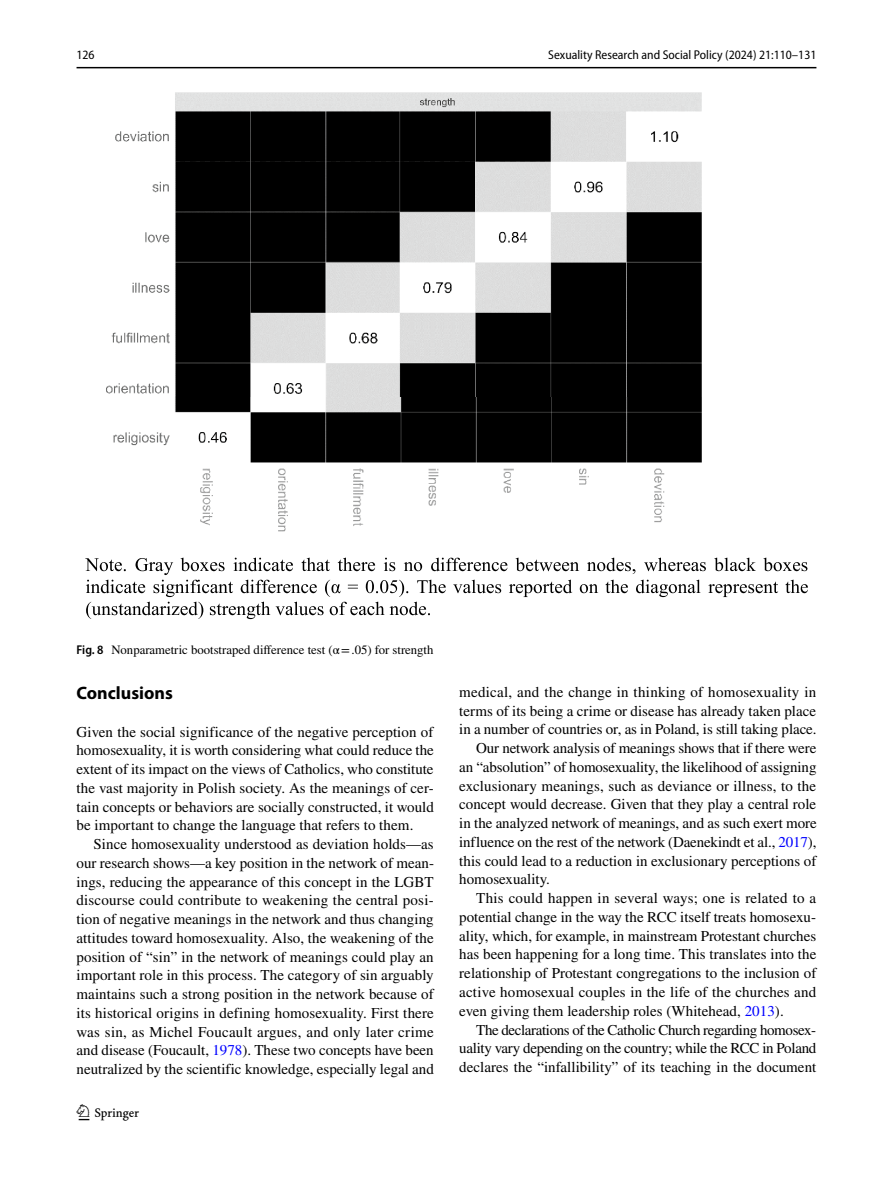
<style>
.page{position:relative;width:893px;height:1187px;background:#fff}
.page>*{position:absolute;margin:0;border:0;box-sizing:border-box;transform-origin:0 0}
.t1{font:22.5px "Springnew Regular 3";color:#000}
.t2{font:700 18px "Myriad Pro";color:#000}
.t3{font:15px/18.8px "STIX";color:#000;text-align:justify}
.t4{font:15px "STIX";letter-spacing:-.025em;color:#000}
.t5{font:15px "STIX";letter-spacing:-.02em;color:#000}
.t6{font:12.75px "STIX";color:#000}
.t7{font:semi-condensed 12.75px "Myriad Pro";color:#000}
.s1{font-family:"Myriad Pro";font-weight:600;font-stretch:semi-condensed}
.s2{color:#00f}
</style>
<div class="page">
<hr style="left:77px;top:67px;width:739px;height:1px;background:#000">
<svg style="left:85px;top:557px;width:723px;height:62px"></svg>
<img style="left:106px;top:92px;width:596px;height:440px">
<p class="t7" style="left:77px;top:48px;width:20px">126</p>
<p class="t7" style="left:548px;top:48px;width:270px">Sexuality Research and Social Policy (2024) 21:110–131</p>
<p class="t6" style="left:77px;top:641px;width:359px"><span class="s1">Fig. 8</span> Nonparametric bootstraped difference test (α=.05) for strength</p>
<p class="t2" style="left:77px;top:681px;width:98px">Conclusions</p>
<p class="t3" style="left:77px;top:723px;width:359px">Given the social significance of the negative perception of homosexuality, it is worth considering what could reduce the extent of its impact on the views of Catholics, who constitute the vast majority in Polish society. As the meanings of cer&shy;tain concepts or behaviors are socially constructed, it would be important to change the language that refers to them.</p>
<p class="t3" style="left:77px;top:835px;width:359px;text-indent:17px">Since homosexuality understood as deviation holds—as our research shows—a key position in the network of mean&shy;ings, reducing the appearance of this concept in the LGBT discourse could contribute to weakening the central posi&shy;tion of negative meanings in the network and thus changing attitudes toward homosexuality. Also, the weakening of the position of “sin” in the network of meanings could play an important role in this process. The category of sin arguably maintains such a strong position in the network because of its historical origins in defining homosexuality. First there was sin, as Michel Foucault argues, and only later crime and disease (Foucault, <span class="s2">1978</span>). These two concepts have been neutralized by the scientific knowledge, especially legal and</p>
<h1 class="t1" style="left:79px;top:1104px;width:62px">1 3</h1>
<p class="t3" style="left:459px;top:683px;width:359px">medical, and the change in thinking of homosexuality in</p>
<p class="t3" style="left:459px;top:702px;width:358px">terms of its being a crime or disease has already taken place</p>
<p class="t3" style="left:459px;top:721px;width:359px">in a number of countries or, as in Poland, is still taking place.</p>
<p class="t3" style="left:476px;top:739px;width:342px">Our network analysis of meanings shows that if there were</p>
<p class="t3" style="left:459px;top:758px;width:359px">an “absolution” of homosexuality, the likelihood of assigning</p>
<p class="t3" style="left:459px;top:777px;width:358px">exclusionary meanings, such as deviance or illness, to the</p>
<p class="t3" style="left:459px;top:796px;width:358px">concept would decrease. Given that they play a central role</p>
<p class="t3" style="left:459px;top:814px;width:359px">in the analyzed network of meanings, and as such exert more</p>
<p class="t3" style="left:459px;top:833px;width:359px">influence on the rest of the network (Daenekindt et al., <span class="s2">2017</span>),</p>
<p class="t3" style="left:459px;top:852px;width:359px">this could lead to a reduction in exclusionary perceptions of</p>
<p class="t3" style="left:459px;top:871px;width:92px">homosexuality.</p>
<p class="t3" style="left:476px;top:889px;width:341px">This could happen in several ways; one is related to a</p>
<p class="t3" style="left:459px;top:908px;width:358px">potential change in the way the RCC itself treats homosexu-</p>
<p class="t3" style="left:459px;top:927px;width:358px">ality, which, for example, in mainstream Protestant churches</p>
<p class="t3" style="left:459px;top:946px;width:359px">has been happening for a long time. This translates into the</p>
<p class="t3" style="left:459px;top:964px;width:359px">relationship of Protestant congregations to the inclusion of</p>
<p class="t3" style="left:459px;top:983px;width:359px">active homosexual couples in the life of the churches and</p>
<p class="t3" style="left:459px;top:1002px;width:326px">even giving them leadership roles (Whitehead, <span class="s2">2013</span>).</p>
<p class="t4" style="left:476px;top:1019px;width:341px">The declarations of the Catholic Church regarding homosex-</p>
<p class="t5" style="left:459px;top:1037px;width:359px">uality vary depending on the country; while the RCC in Poland</p>
<p class="t3" style="left:459px;top:1058px;width:359px">declares the “infallibility” of its teaching in the document</p>
</div>
